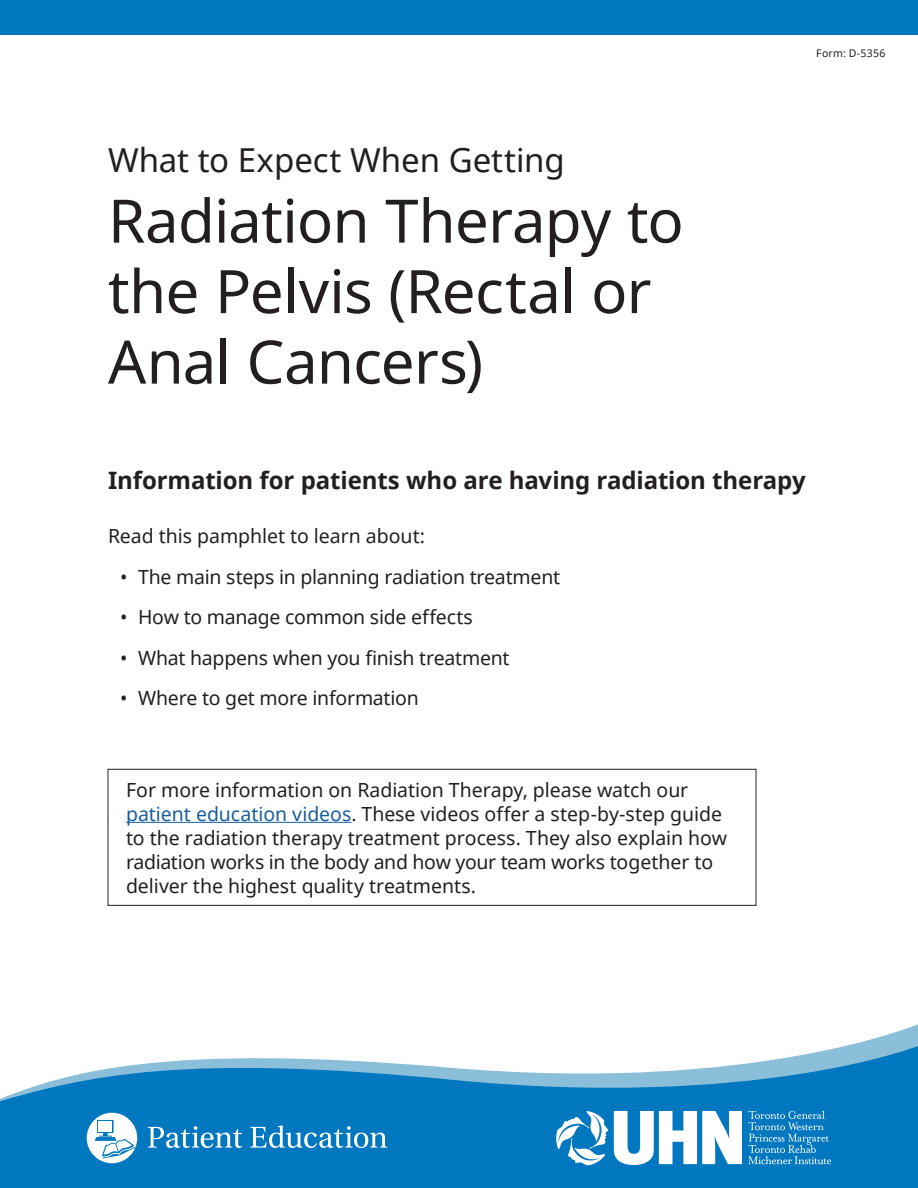
<style>
.page{position:relative;width:918px;height:1188px;background:#fff}
.page>*{position:absolute;margin:0;border:0;box-sizing:border-box;transform-origin:0 0}
.title__H1{font:60px/70.5px "Noto Sans";letter-spacing:-.01em;color:#231f20}
.title__H1-2{font:33px "Noto Sans";color:#231f20}
.subtitle__H2{font:700 24px "Noto Sans";letter-spacing:-.005em;color:#231f20}
.body{font:19.5px/24px "Noto Sans";color:#231f20}
.bullets_-_round{font:19.5px "Noto Sans";letter-spacing:-.01em;color:#231f20}
.t1{font:10.5px "Noto Sans";letter-spacing:.025em;color:#231f20}
.s1{color:#175d9e}
</style>
<div class="page">
<svg style="left:845px;top:1024px;width:73px;height:22px"></svg>
<svg style="left:0;top:1046px;width:918px;height:142px;fill:#0077bf"></svg>
<div style="left:0;top:0;width:918px;height:35px;background:#0077bf"></div>
<svg style="left:148px;top:1126px;width:94px;height:22px"></svg>
<svg style="left:250px;top:1125px;width:137px;height:23px"></svg>
<svg style="left:87px;top:1113px;width:50px;height:50px"></svg>
<svg style="left:614px;top:1111px;width:128px;height:54px"></svg>
<svg style="left:555px;top:1111px;width:53px;height:54px"></svg>
<svg style="left:748px;top:1111px;width:83px;height:53px;background:#298cc9"></svg>
<div style="left:108px;top:769px;width:648px;height:137px;border:1px solid #231f20"></div>
<hr style="left:126px;top:822px;width:225px;height:1px;background:#175d9e">
<p class="t1" style="left:816px;top:46px;width:71px">Form: D-5356</p>
<h1 class="title__H1-2" style="left:108px;top:138px;width:458px">What to Expect When Getting</h1>
<h1 class="title__H1" style="left:108px;top:184px;width:577px">Radiation Therapy to the Pelvis (Rectal or<br>Anal Cancers)</h1>
<h2 class="subtitle__H2" style="left:108px;top:464px;width:699px">Information for patients who are having radiation therapy</h2>
<p class="body" style="left:108px;top:524px;width:319px">Read this pamphlet to learn about:</p>
<p class="bullets_-_round" style="left:120px;top:563px;width:442px">• The main steps in planning radiation treatment</p>
<p class="bullets_-_round" style="left:120px;top:604px;width:354px">• How to manage common side effects</p>
<p class="bullets_-_round" style="left:120px;top:644px;width:391px">• What happens when you finish treatment</p>
<p class="bullets_-_round" style="left:120px;top:685px;width:300px">• Where to get more information</p>
<p class="body" style="left:126px;top:777px;width:603px">For more information on Radiation Therapy, please watch our <span class="s1">patient education videos</span>. These videos offer a step-by-step guide to the radiation therapy treatment process. They also explain how radiation works in the body and how your team works together to deliver the highest quality treatments.</p>
</div>
